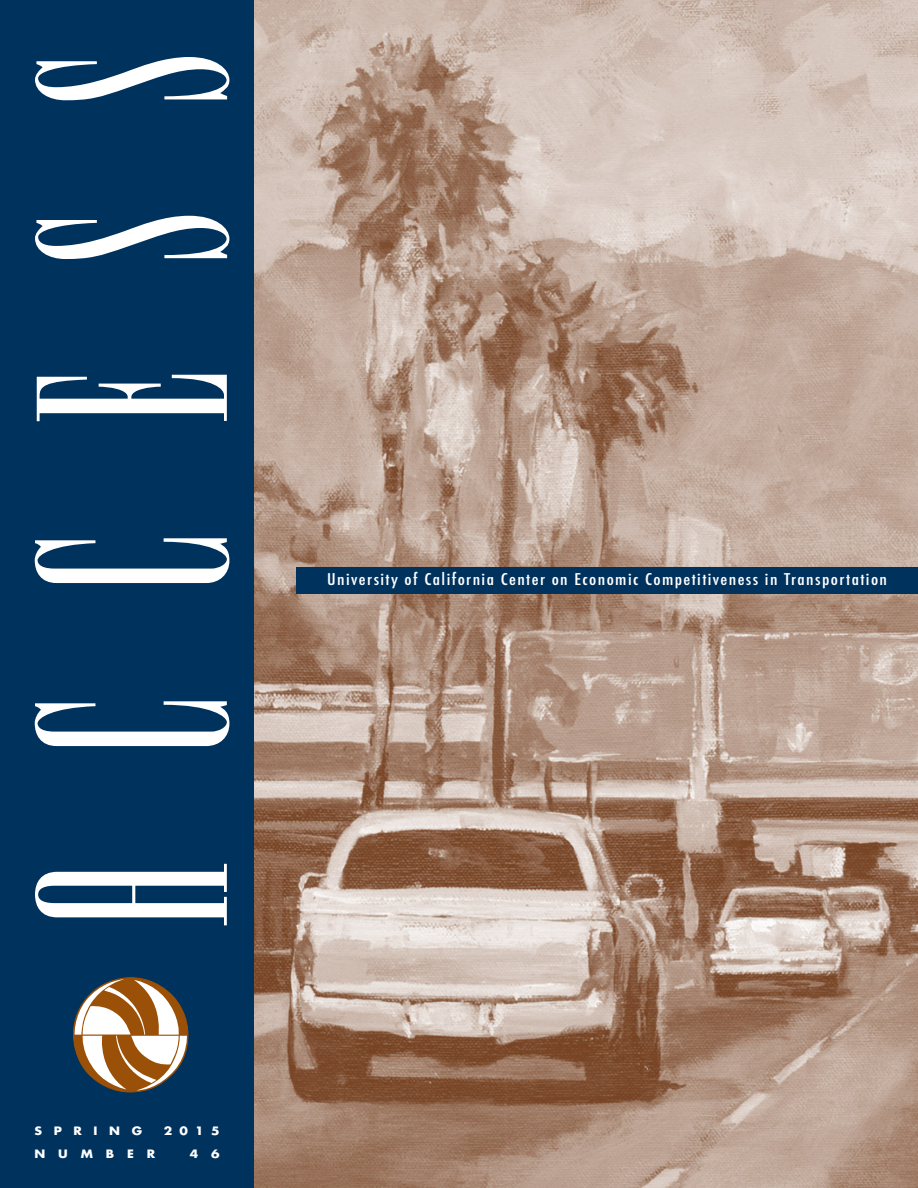
<style>
.page{position:relative;width:918px;height:1188px;background:#fff}
.page>*{position:absolute;margin:0;border:0;box-sizing:border-box;transform-origin:0 0}
.t1{font:285px "Spire Expert";letter-spacing:.385em;color:#fff}
.t2{font:500 condensed 15.75px "Futura";letter-spacing:.075em;color:#fff;scale:1.18 1}
.t3{font:700 11.25px "Futura";letter-spacing:.94em;color:#fff;scale:1.1 1}
</style>
<div class="page">
<img style="left:254px;top:0;width:664px;height:1188px">
<div style="left:0;top:0;width:254px;height:1188px;background:#00325e"></div>
<div style="left:296px;top:567px;width:622px;height:27px;background:#00325e"></div>
<svg style="left:73px;top:977px;width:115px;height:115px"></svg>
<h1 class="t1" style="left:-38px;top:929px;width:877px;rotate:-90deg">ACCESS</h1>
<p class="t3" style="left:34px;top:1126px;width:99px">SPRING</p>
<p class="t3" style="left:164px;top:1126px;width:52px">2015</p>
<p class="t3" style="left:34px;top:1148px;width:111px">NUMBER</p>
<p class="t3" style="left:190px;top:1148px;width:29px">4 6</p>
<p class="t2" style="left:327px;top:571px;width:476px">University of California Center on Economic Competitiveness in Transportation</p>
</div>
